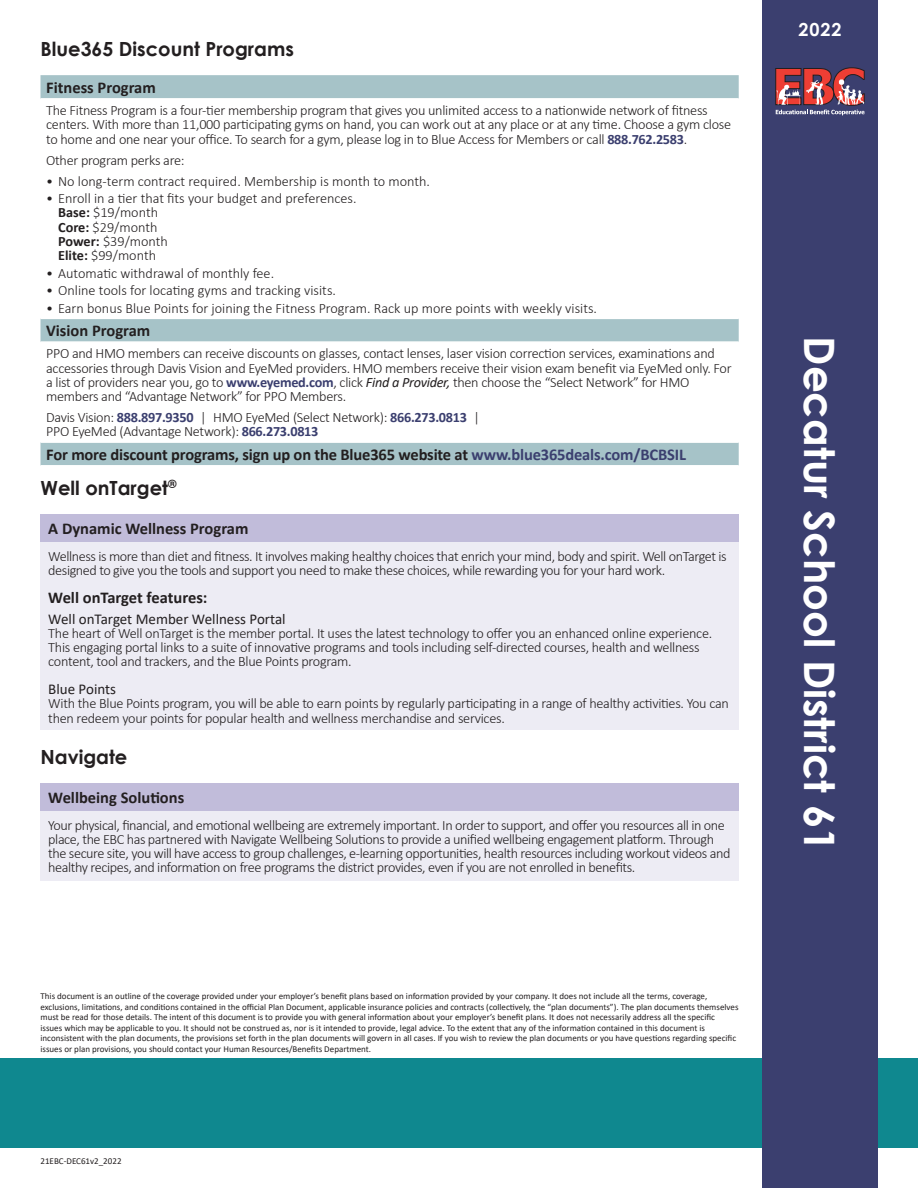
<style>
.page{position:relative;width:918px;height:1188px;background:#fff}
.page>*{position:absolute;margin:0;border:0;box-sizing:border-box;transform-origin:0 0}
.t1{font:700 42px "Century Gothic";color:#fff}
.t2{font:700 19.5px "Century Gothic";color:#231f20}
.t3{font:700 18px "Century Gothic";color:#fff}
.t4{font:700 16.5px "Calibri";letter-spacing:-.01em;color:#231f20}
.t5{font:15px "Calibri";color:#231f20}
.t6{font:300 14.25px/14.2px "Calibri";letter-spacing:-.02em;color:#231f20}
.t7{font:300 14.25px/14.2px "Calibri";color:#231f20}
.t8{font:9px/10.5px "Calibri";color:#231f20}
.s1{font-weight:700;color:#3b3f6f}
.s2{font-weight:700}
.s3{font-weight:400;font-style:italic}
.s4{color:#3b3f6f}
</style>
<div class="page">
<div style="left:0;top:1058px;width:918px;height:90px;background:#0f888f"></div>
<div style="left:762px;top:0;width:116px;height:1188px;background:#3b3f6f"></div>
<svg style="left:775px;top:67px;width:90px;height:48px"></svg>
<div style="left:40px;top:75px;width:699px;height:23px;background:#a6c3c8"></div>
<svg style="left:40px;top:319px;width:699px;height:146px"></svg>
<hr style="left:40px;top:341px;width:699px;height:2px;background:#fff">
<hr style="left:40px;top:441px;width:699px;height:2px;background:#fff">
<div style="left:40px;top:514px;width:699px;height:28px;background:#c1bcda"></div>
<div style="left:40px;top:542px;width:699px;height:188px;background:#edecf4"></div>
<div style="left:40px;top:783px;width:699px;height:28px;background:#c1bcda"></div>
<div style="left:40px;top:811px;width:699px;height:69px;background:#edecf4"></div>
<h2 class="t2" style="left:40px;top:34px;width:255px">Blue365 Discount Programs</h2>
<p class="t4" style="left:46px;top:76px;width:111px">Fitness Program</p>
<p class="t6" style="left:46px;top:103px;width:687px">The Fitness Program is a four-tier membership program that gives you unlimited access to a nationwide network of fitness centers. With more than 11,000 participating gyms on hand, you can work out at any place or at any time. Choose a gym close to home and one near your office. To search for a gym, please log in to Blue Access for Members or call <span class="s1">888.762.2583</span>.</p>
<p class="t6" style="left:46px;top:153px;width:140px">Other program perks are:</p>
<p class="t7" style="left:46px;top:174px;width:385px">• No long-term contract required. Membership is month to month.</p>
<p class="t7" style="left:58px;top:191px;width:300px;text-indent:-12px">• Enroll in a tier that fits your budget and preferences.<br><span class="s2">Base:</span> $19/month<br><span class="s2">Core:</span> $29/month<br><span class="s2">Power:</span> $39/month<br><span class="s2">Elite:</span> $99/month</p>
<p class="t7" style="left:46px;top:266px;width:229px">• Automatic withdrawal of monthly fee.</p>
<p class="t7" style="left:46px;top:283px;width:291px">• Online tools for locating gyms and tracking visits.</p>
<p class="t7" style="left:46px;top:301px;width:552px">• Earn bonus Blue Points for joining the Fitness Program. Rack up more points with weekly visits.</p>
<p class="t4" style="left:46px;top:319px;width:106px">Vision Program</p>
<p class="t6" style="left:46px;top:346px;width:687px">PPO and HMO members can receive discounts on glasses, contact lenses, laser vision correction services, examinations and accessories through Davis Vision and EyeMed providers. HMO members receive their vision exam benefit via EyeMed only. For a list of providers near you, go to <span class="s1">www.eyemed.com</span>, click <span class="s3">Find a Provider,</span> then choose the “Select Network” for HMO members and “Advantage Network” for PPO Members.</p>
<p class="t6" style="left:46px;top:410px;width:435px">Davis Vision: <span class="s1">888.897.9350</span> | HMO EyeMed (Select Network): <span class="s1">866.273.0813</span> |<br>PPO EyeMed (Advantage Network): <span class="s1">866.273.0813</span></p>
<p class="t4" style="left:46px;top:443px;width:641px">For more discount programs, sign up on the Blue365 website at <span class="s4">www.blue365deals.com/BCBSIL</span></p>
<h2 class="t2" style="left:40px;top:473px;width:137px">Well onTarget<sup>®</sup></h2>
<p class="t4" style="left:48px;top:517px;width:202px">A Dynamic Wellness Program</p>
<p class="t6" style="left:48px;top:549px;width:680px">Wellness is more than diet and fitness. It involves making healthy choices that enrich your mind, body and spirit. Well onTarget is designed to give you the tools and support you need to make these choices, while rewarding you for your hard work.</p>
<p class="t4" style="left:48px;top:586px;width:161px">Well onTarget features:</p>
<p class="t5" style="left:48px;top:608px;width:239px">Well onTarget Member Wellness Portal</p>
<p class="t6" style="left:48px;top:626px;width:665px">The heart of Well onTarget is the member portal. It uses the latest technology to offer you an enhanced online experience.<br>This engaging portal links to a suite of innovative programs and tools including self-directed courses, health and wellness content, tool and trackers, and the Blue Points program.</p>
<p class="t5" style="left:48px;top:679px;width:69px">Blue Points</p>
<p class="t6" style="left:48px;top:696px;width:682px">With the Blue Points program, you will be able to earn points by regularly participating in a range of healthy activities. You can then redeem your points for popular health and wellness merchandise and services.</p>
<h2 class="t2" style="left:40px;top:742px;width:88px">Navigate</h2>
<p class="t4" style="left:48px;top:786px;width:137px">Wellbeing Solutions</p>
<p class="t6" style="left:48px;top:818px;width:684px">Your physical, financial, and emotional wellbeing are extremely important. In order to support, and offer you resources all in one place, the EBC has partnered with Navigate Wellbeing Solutions to provide a unified wellbeing engagement platform. Through the secure site, you will have access to group challenges, e-learning opportunities, health resources including workout videos and healthy recipes, and information on free programs the district provides, even if you are not enrolled in benefits.</p>
<p class="t8" style="left:40px;top:991px;width:700px">This document is an outline of the coverage provided under your employer’s benefit plans based on information provided by your company. It does not include all the terms, coverage, exclusions, limitations, and conditions contained in the official Plan Document, applicable insurance policies and contracts (collectively, the “plan documents”). The plan documents themselves must be read for those details. The intent of this document is to provide you with general information about your employer’s benefit plans. It does not necessarily address all the specific issues which may be applicable to you. It should not be construed as, nor is it intended to provide, legal advice. To the extent that any of the information contained in this document is inconsistent with the plan documents, the provisions set forth in the plan documents will govern in all cases. If you wish to review the plan documents or you have questions regarding specific issues or plan provisions, you should contact your Human Resources/Benefits Department.</p>
<p class="t8" style="left:40px;top:1155px;width:83px">21EBC-DEC61v2_2022</p>
<p class="t3" style="left:798px;top:16px;width:45px">2022</p>
<h1 class="t1" style="left:851px;top:336px;width:517px;rotate:90deg">Decatur School District 61</h1>
</div>
